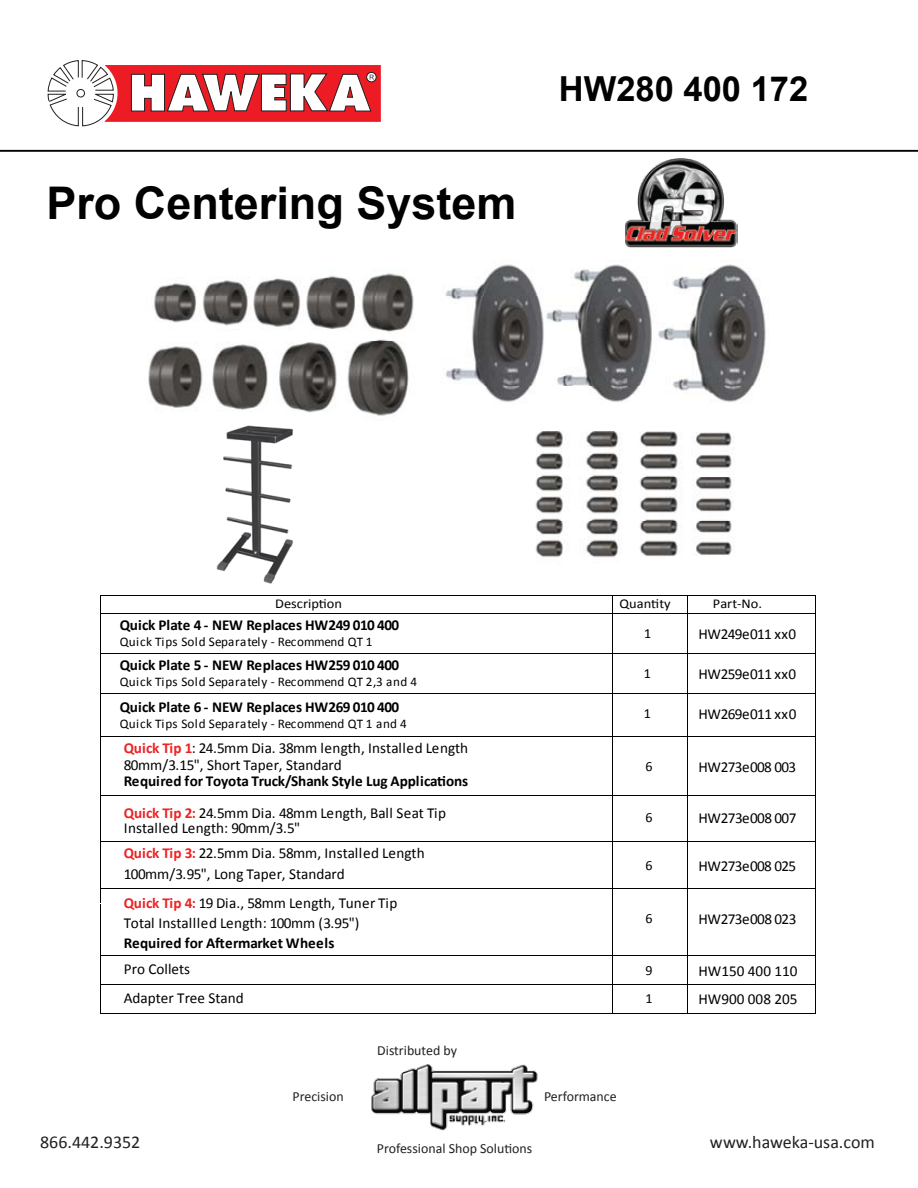
<style>
.page{position:relative;width:918px;height:1188px;background:#fff}
.page>*{position:absolute;margin:0;border:0;box-sizing:border-box;transform-origin:0 0}
.t1{font:700 45px "Arial";color:#010101}
.t2{font:700 34.5px "Arial";color:#010101}
.t3{font:18px "Calibri";color:#231f20}
.t4{font:15.15px/17.2px "Calibri";color:#010101}
.t5{font:700 15.15px/32.1px "Calibri";letter-spacing:-.005em;color:#010101}
.t6{font:15.15px "Calibri";letter-spacing:-.04em;color:#010101}
.t7{font:15.15px "Calibri";letter-spacing:-.03em;color:#010101}
.t8{font:13.95px "Calibri";color:#231f20}
.t9{font:13.95px "Calibri";color:#010101}
.t10{font:13.5px "Calibri";color:#010101;scale:1.07 1}
.t11{font:13.2px "Calibri";letter-spacing:.015em;color:#010101}
.s1{font-weight:700;color:#ed2224}
.s2{color:#ed2224}
.s3{font-weight:400}
</style>
<div class="page">
<svg style="left:47px;top:60px;width:334px;height:67px"></svg>
<img style="left:371px;top:1064px;width:167px;height:67px">
<hr style="left:0;top:150px;width:918px;height:2px;background:#010101">
<img style="left:147px;top:264px;width:619px;height:294px">
<hr style="left:100px;top:595px;width:256px;height:1px;background:#010101">
<hr style="left:357px;top:595px;width:255px;height:1px;background:#010101">
<hr style="left:613px;top:595px;width:74px;height:1px;background:#010101">
<hr style="left:688px;top:595px;width:127px;height:1px;background:#010101">
<hr style="left:100px;top:596px;width:1px;height:32px;background:#010101">
<hr style="left:612px;top:596px;width:1px;height:32px;background:#010101">
<hr style="left:687px;top:596px;width:1px;height:32px;background:#010101">
<hr style="left:815px;top:596px;width:1px;height:32px;background:#010101">
<hr style="left:100px;top:613px;width:256px;height:1px;background:#010101">
<hr style="left:357px;top:613px;width:255px;height:1px;background:#010101">
<hr style="left:613px;top:613px;width:74px;height:1px;background:#010101">
<hr style="left:688px;top:613px;width:127px;height:1px;background:#010101">
<hr style="left:100px;top:620px;width:1px;height:70px;background:#010101">
<hr style="left:612px;top:626px;width:1px;height:64px;background:#010101">
<hr style="left:687px;top:626px;width:1px;height:64px;background:#010101">
<hr style="left:815px;top:620px;width:1px;height:70px;background:#010101">
<hr style="left:100px;top:654px;width:256px;height:1px;background:#010101">
<hr style="left:357px;top:654px;width:255px;height:1px;background:#010101">
<hr style="left:613px;top:654px;width:74px;height:1px;background:#010101">
<hr style="left:688px;top:654px;width:127px;height:1px;background:#010101">
<hr style="left:100px;top:690px;width:1px;height:73px;background:#010101">
<hr style="left:612px;top:690px;width:1px;height:78px;background:#010101">
<hr style="left:687px;top:690px;width:1px;height:78px;background:#010101">
<hr style="left:815px;top:690px;width:1px;height:73px;background:#010101">
<hr style="left:100px;top:693px;width:256px;height:1px;background:#010101">
<hr style="left:357px;top:693px;width:255px;height:1px;background:#010101">
<hr style="left:613px;top:693px;width:74px;height:1px;background:#010101">
<hr style="left:688px;top:693px;width:127px;height:1px;background:#010101">
<hr style="left:100px;top:763px;width:1px;height:67px;background:#010101">
<hr style="left:612px;top:763px;width:1px;height:65px;background:#010101">
<hr style="left:687px;top:763px;width:1px;height:65px;background:#010101">
<hr style="left:815px;top:763px;width:1px;height:67px;background:#010101">
<hr style="left:100px;top:736px;width:256px;height:1px;background:#010101">
<hr style="left:357px;top:736px;width:255px;height:1px;background:#010101">
<hr style="left:613px;top:736px;width:74px;height:1px;background:#010101">
<hr style="left:688px;top:736px;width:127px;height:1px;background:#010101">
<hr style="left:100px;top:824px;width:1px;height:46px;background:#010101">
<hr style="left:612px;top:824px;width:1px;height:46px;background:#010101">
<hr style="left:687px;top:824px;width:1px;height:46px;background:#010101">
<hr style="left:815px;top:824px;width:1px;height:46px;background:#010101">
<hr style="left:100px;top:795px;width:256px;height:1px;background:#010101">
<hr style="left:357px;top:795px;width:255px;height:1px;background:#010101">
<hr style="left:613px;top:795px;width:74px;height:1px;background:#010101">
<hr style="left:688px;top:795px;width:127px;height:1px;background:#010101">
<hr style="left:100px;top:871px;width:1px;height:32px;background:#010101">
<hr style="left:612px;top:871px;width:1px;height:32px;background:#010101">
<hr style="left:687px;top:871px;width:1px;height:32px;background:#010101">
<hr style="left:815px;top:871px;width:1px;height:32px;background:#010101">
<hr style="left:100px;top:841px;width:256px;height:1px;background:#010101">
<hr style="left:357px;top:841px;width:255px;height:1px;background:#010101">
<hr style="left:613px;top:841px;width:74px;height:1px;background:#010101">
<hr style="left:688px;top:841px;width:127px;height:1px;background:#010101">
<hr style="left:100px;top:904px;width:1px;height:33px;background:#010101">
<hr style="left:612px;top:904px;width:1px;height:33px;background:#010101">
<hr style="left:687px;top:904px;width:1px;height:33px;background:#010101">
<hr style="left:815px;top:904px;width:1px;height:33px;background:#010101">
<hr style="left:100px;top:888px;width:256px;height:1px;background:#010101">
<hr style="left:357px;top:888px;width:255px;height:1px;background:#010101">
<hr style="left:613px;top:888px;width:74px;height:1px;background:#010101">
<hr style="left:688px;top:888px;width:127px;height:1px;background:#010101">
<svg style="left:100px;top:937px;width:1px;height:16px"></svg>
<hr style="left:100px;top:955px;width:256px;height:1px;background:#010101">
<hr style="left:357px;top:955px;width:255px;height:1px;background:#010101">
<svg style="left:612px;top:937px;width:1px;height:16px"></svg>
<hr style="left:613px;top:955px;width:74px;height:1px;background:#010101">
<svg style="left:687px;top:937px;width:1px;height:16px"></svg>
<hr style="left:688px;top:955px;width:127px;height:1px;background:#010101">
<svg style="left:815px;top:937px;width:1px;height:16px"></svg>
<hr style="left:100px;top:953px;width:1px;height:32px;background:#010101">
<hr style="left:100px;top:985px;width:256px;height:1px;background:#010101">
<hr style="left:357px;top:985px;width:255px;height:1px;background:#010101">
<hr style="left:612px;top:953px;width:1px;height:32px;background:#010101">
<hr style="left:613px;top:985px;width:74px;height:1px;background:#010101">
<hr style="left:687px;top:953px;width:1px;height:32px;background:#010101">
<hr style="left:688px;top:985px;width:127px;height:1px;background:#010101">
<hr style="left:815px;top:953px;width:1px;height:32px;background:#010101">
<hr style="left:100px;top:982px;width:1px;height:31px;background:#010101">
<hr style="left:100px;top:1013px;width:256px;height:1px;background:#010101">
<hr style="left:357px;top:1013px;width:255px;height:1px;background:#010101">
<hr style="left:612px;top:982px;width:1px;height:31px;background:#010101">
<hr style="left:613px;top:1013px;width:74px;height:1px;background:#010101">
<hr style="left:687px;top:982px;width:1px;height:31px;background:#010101">
<hr style="left:688px;top:1013px;width:127px;height:1px;background:#010101">
<hr style="left:815px;top:982px;width:1px;height:31px;background:#010101">
<img style="left:208px;top:420px;width:100px;height:164px">
<img style="left:625px;top:158px;width:112px;height:89px">
<h1 class="t1" style="left:46px;top:173px;width:472px">Pro Centering System</h1>
<h2 class="t2" style="left:559px;top:66px;width:251px">HW280 400 172</h2>
<p class="t10" style="left:275px;top:595px;width:64px">Description</p>
<p class="t10" style="left:620px;top:595px;width:49px">Quantity</p>
<p class="t10" style="left:713px;top:595px;width:47px">Part-No.</p>
<p class="t5" style="left:120px;top:609px;width:281px">Quick Plate 4 - NEW Replaces HW249 010 400</p>
<p class="t11" style="left:120px;top:633px;width:254px">Quick Tips Sold Separately - Recommend QT 1</p>
<p class="t5" style="left:120px;top:649px;width:281px">Quick Plate 5 - NEW Replaces HW259 010 400</p>
<p class="t11" style="left:120px;top:673px;width:299px">Quick Tips Sold Separately - Recommend QT 2,3 and 4</p>
<p class="t5" style="left:120px;top:691px;width:281px">Quick Plate 6 - NEW Replaces HW269 010 400</p>
<p class="t11" style="left:120px;top:715px;width:289px">Quick Tips Sold Separately - Recommend QT 1 and 4</p>
<p class="t4" style="left:124px;top:739px;width:346px"><span class="s1">Quick Tip 1</span>: 24.5mm Dia. 38mm length, Installed Length<br>80mm/3.15", Short Taper, Standard</p>
<p class="t5" style="left:124px;top:765px;width:346px">Required for Toyota Truck/Shank Style Lug Applications<br><span class="s2">Quick Tip 2:</span> <span class="s3">24.5mm Dia. 48mm Length, Ball Seat Tip</span></p>
<p class="t4" style="left:124px;top:815px;width:302px;line-height:25.3px">Installed Length: 90mm/3.5"<br><span class="s1">Quick Tip 3:</span> 22.5mm Dia. 58mm, Installed Length</p>
<p class="t4" style="left:124px;top:865px;width:222px">100mm/3.95", Long Taper, Standard</p>
<p class="t4" style="left:124px;top:893px;width:275px;line-height:20.2px"><span class="s1">Quick Tip 4:</span> 19 Dia., 58mm Length, Tuner Tip<br>Total Installled Length: 100mm (3.95")</p>
<p class="t4" style="left:124px;top:960px;width:68px">Pro Collets</p>
<p class="t5" style="left:124px;top:927px;width:212px">Required for Aftermarket Wheels</p>
<p class="t9" style="left:644px;top:624px;width:9px">1</p>
<p class="t9" style="left:644px;top:665px;width:9px">1</p>
<p class="t9" style="left:644px;top:705px;width:9px">1</p>
<p class="t7" style="left:698px;top:624px;width:99px">HW249e011 xx0</p>
<p class="t7" style="left:698px;top:664px;width:99px">HW259e011 xx0</p>
<p class="t7" style="left:698px;top:705px;width:99px">HW269e011 xx0</p>
<p class="t9" style="left:646px;top:758px;width:9px">6</p>
<p class="t6" style="left:698px;top:758px;width:99px">HW273e008 003</p>
<p class="t9" style="left:646px;top:809px;width:9px">6</p>
<p class="t9" style="left:646px;top:857px;width:9px">6</p>
<p class="t6" style="left:698px;top:809px;width:99px">HW273e008 007</p>
<p class="t6" style="left:698px;top:856px;width:99px">HW273e008 025</p>
<p class="t9" style="left:646px;top:910px;width:9px">6</p>
<p class="t6" style="left:698px;top:909px;width:99px">HW273e008 023</p>
<p class="t9" style="left:646px;top:961px;width:9px">9</p>
<p class="t4" style="left:698px;top:962px;width:101px">HW150 400 110</p>
<p class="t4" style="left:124px;top:989px;width:122px">Adapter Tree Stand</p>
<p class="t9" style="left:646px;top:990px;width:9px">1</p>
<p class="t4" style="left:698px;top:991px;width:101px">HW900 008 205</p>
<p class="t8" style="left:377px;top:1042px;width:81px">Distributed by</p>
<p class="t8" style="left:293px;top:1088px;width:53px">Precision</p>
<p class="t8" style="left:544px;top:1088px;width:74px">Performance</p>
<p class="t3" style="left:40px;top:1131px;width:102px">866.442.9352</p>
<p class="t3" style="left:710px;top:1131px;width:166px">www.haweka-usa.com</p>
<p class="t8" style="left:377px;top:1140px;width:157px">Professional Shop Solutions</p>
</div>
